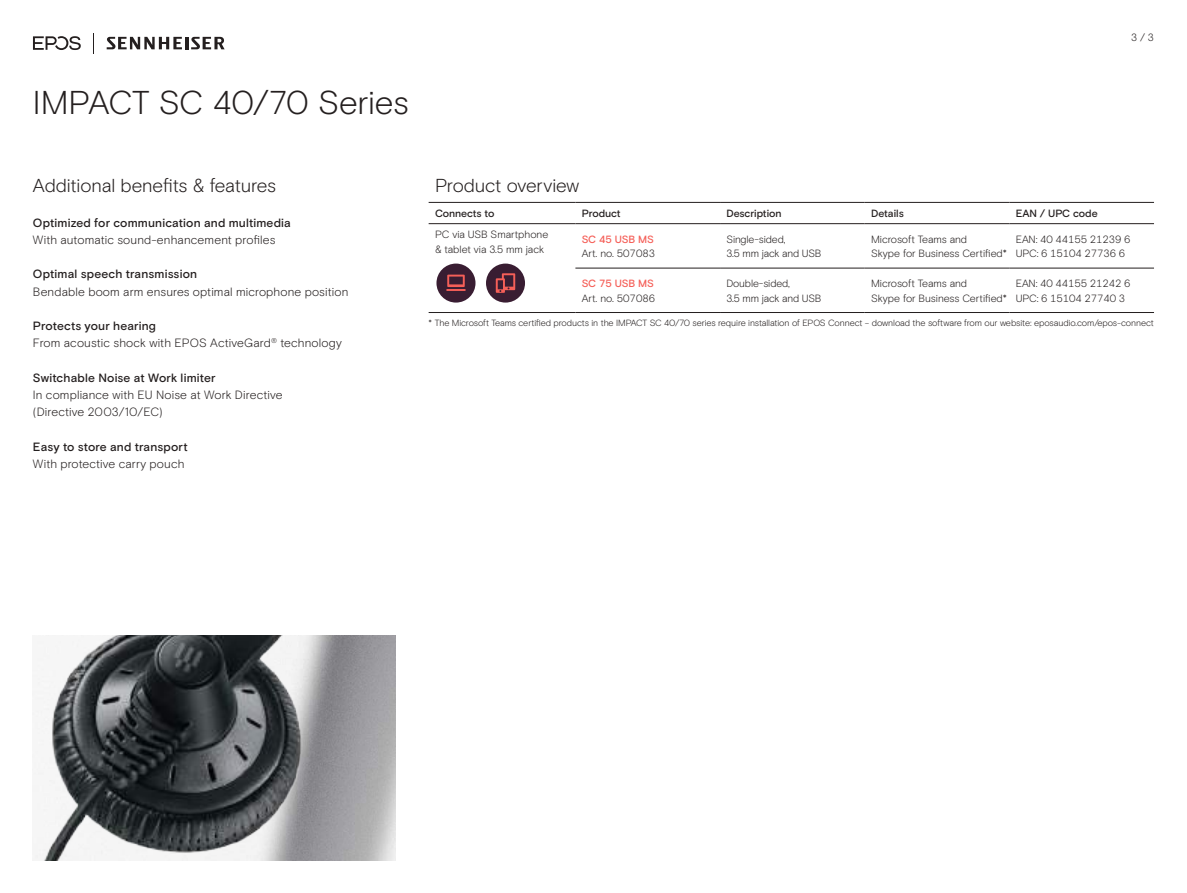
<style>
.page{position:relative;width:1187px;height:893px;background:#fff}
.page>*{position:absolute;margin:0;border:0;box-sizing:border-box;transform-origin:0 0}
.t1{font:300 33px "EPOS Basis";letter-spacing:-.01em;color:#241f1f}
.t2{font:300 18.75px "EPOS Basis";letter-spacing:-.01em;color:#241f1f}
.t3{font:300 12px/17.2px "EPOS Basis";letter-spacing:.01em;color:#241f1f}
.t4{font:500 12px "EPOS Basis";letter-spacing:.015em;color:#241f1f}
.t5{font:300 10.5px/14.7px "EPOS Basis";letter-spacing:-.01em;color:#241f1f}
.t6{font:500 10.5px "EPOS Basis";letter-spacing:-.005em;color:#241f1f}
.t7{font:500 10.5px "EPOS Basis";letter-spacing:-.015em;color:#f55f58}
.t8{font:300 9px "EPOS Basis";letter-spacing:-.01em;color:#241f1f}
.s1{font-weight:500}
</style>
<div class="page">
<img style="left:33px;top:636px;width:333px;height:224px">
<hr style="left:575px;top:223px;width:145px;height:1px;background:#241f1f">
<hr style="left:720px;top:223px;width:144px;height:1px;background:#241f1f">
<hr style="left:1009px;top:223px;width:144px;height:1px;background:#241f1f">
<hr style="left:575px;top:268px;width:145px;height:1px;background:#241f1f">
<hr style="left:720px;top:268px;width:144px;height:1px;background:#241f1f">
<hr style="left:864px;top:268px;width:145px;height:1px;background:#241f1f">
<hr style="left:1009px;top:268px;width:144px;height:1px;background:#241f1f">
<hr style="left:575px;top:312px;width:145px;height:1px;background:#241f1f">
<hr style="left:720px;top:312px;width:144px;height:1px;background:#241f1f">
<hr style="left:1009px;top:312px;width:144px;height:1px;background:#241f1f">
<hr style="left:864px;top:223px;width:145px;height:1px;background:#241f1f">
<hr style="left:864px;top:312px;width:145px;height:1px;background:#241f1f">
<hr style="left:428px;top:223px;width:147px;height:1px;background:#241f1f">
<hr style="left:720px;top:202px;width:144px;height:1px;background:#241f1f">
<hr style="left:864px;top:202px;width:145px;height:1px;background:#241f1f">
<hr style="left:1009px;top:202px;width:144px;height:1px;background:#241f1f">
<hr style="left:428px;top:202px;width:147px;height:1px;background:#241f1f">
<hr style="left:575px;top:202px;width:145px;height:1px;background:#241f1f">
<hr style="left:428px;top:312px;width:147px;height:1px;background:#241f1f">
<svg style="left:93px;top:33px;width:1px;height:20px"></svg>
<svg style="left:107px;top:37px;width:118px;height:12px"></svg>
<svg style="left:33px;top:36px;width:48px;height:14px"></svg>
<div style="left:486px;top:264px;width:39px;height:39px;background:#391d32;border-radius:50%"></div>
<svg style="left:496px;top:273px;width:19px;height:20px"></svg>
<div style="left:436px;top:264px;width:39px;height:39px;background:#391d32;border-radius:50%"></div>
<svg style="left:446px;top:275px;width:19px;height:16px"></svg>
<h1 class="t1" style="left:33px;top:83px;width:377px">IMPACT SC 40/70 Series</h1>
<p class="t5" style="left:1130px;top:30px;width:24px">3 / 3</p>
<h2 class="t2" style="left:33px;top:174px;width:245px">Additional benefits &amp; features</h2>
<p class="t4" style="left:33px;top:215px;width:259px">Optimized for communication and multimedia</p>
<p class="t3" style="left:33px;top:231px;width:244px">With automatic sound-enhancement profiles</p>
<p class="t4" style="left:33px;top:267px;width:166px">Optimal speech transmission</p>
<p class="t3" style="left:33px;top:283px;width:317px">Bendable boom arm ensures optimal microphone position</p>
<p class="t3" style="left:33px;top:317px;width:310px"><span class="s1">Protects your hearing<br></span>From acoustic shock with EPOS ActiveGard<sup>®</sup> technology</p>
<p class="t4" style="left:33px;top:371px;width:184px">Switchable Noise at Work limiter</p>
<p class="t3" style="left:33px;top:386px;width:251px">In compliance with EU Noise at Work Directive (Directive 2003/10/EC)</p>
<p class="t4" style="left:33px;top:440px;width:156px">Easy to store and transport</p>
<p class="t3" style="left:33px;top:455px;width:153px">With protective carry pouch</p>
<h2 class="t2" style="left:435px;top:174px;width:146px">Product overview</h2>
<p class="t6" style="left:435px;top:207px;width:61px">Connects to</p>
<p class="t6" style="left:581px;top:207px;width:40px">Product</p>
<p class="t6" style="left:726px;top:207px;width:57px">Description</p>
<p class="t6" style="left:871px;top:207px;width:34px">Details</p>
<p class="t6" style="left:1015px;top:207px;width:83px">EAN / UPC code</p>
<p class="t5" style="left:435px;top:227px;width:115px">PC via USB Smartphone &amp; tablet via 3.5 mm jack</p>
<p class="t7" style="left:581px;top:233px;width:74px">SC 45 USB MS</p>
<p class="t5" style="left:726px;top:232px;width:96px">Single-sided,<br>3.5 mm jack and USB</p>
<p class="t5" style="left:871px;top:232px;width:137px">Microsoft Teams and<br>Skype for Business Certified*</p>
<p class="t5" style="left:1015px;top:232px;width:116px">EAN: 40 44155 21239 6<br>UPC: 6 15104 27736 6</p>
<p class="t5" style="left:581px;top:246px;width:75px">Art. no. 507083</p>
<p class="t5" style="left:726px;top:276px;width:96px">Double-sided,<br>3.5 mm jack and USB</p>
<p class="t5" style="left:871px;top:276px;width:137px">Microsoft Teams and<br>Skype for Business Certified*</p>
<p class="t5" style="left:1015px;top:276px;width:116px">EAN: 40 44155 21242 6<br>UPC: 6 15104 27740 3</p>
<p class="t8" style="left:428px;top:317px;width:726px">* The Microsoft Teams certified products in the IMPACT SC 40/70 series require installation of EPOS Connect – download the software from our website: eposaudio.com/epos-connect</p>
<p class="t7" style="left:581px;top:277px;width:74px">SC 75 USB MS</p>
<p class="t5" style="left:581px;top:291px;width:75px">Art. no. 507086</p>
</div>
